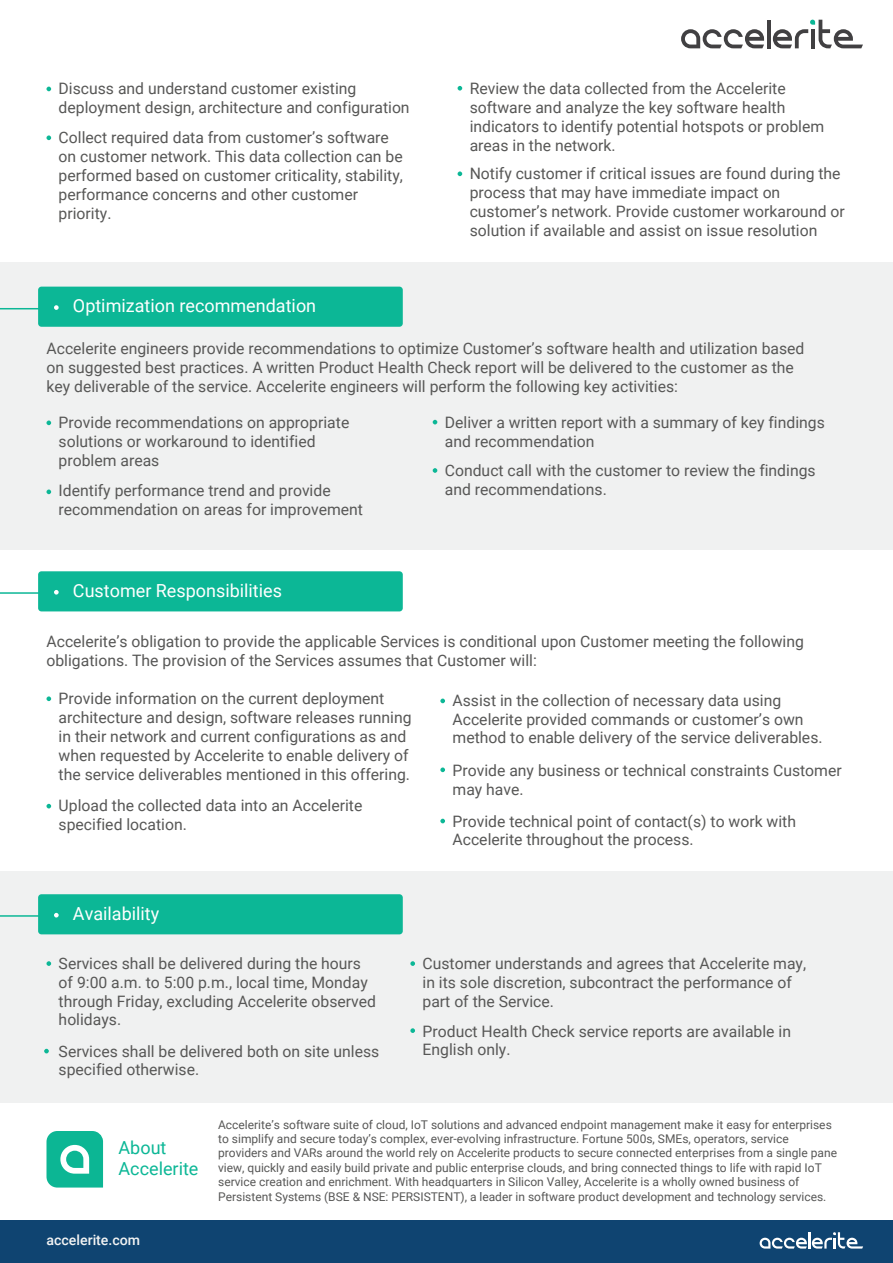
<style>
.page{position:relative;width:893px;height:1263px;background:#fff}
.page>*{position:absolute;margin:0;border:0;box-sizing:border-box;transform-origin:0 0}
.t1{font:18px "Roboto";color:#fff}
.t2{font:18px/21.6px "Roboto";color:#0cb796}
.t3{font:15.75px/18.9px "Roboto";color:#575756}
.t4{font:500 14.1px "Roboto";color:#f3f4f4}
.t5{font:12px/14.4px "Roboto";color:#575756}
</style>
<div class="page">
<div style="left:0;top:871px;width:893px;height:232px;background:#f0f1f1"></div>
<div style="left:0;top:262px;width:893px;height:287px;background:#f0f1f1"></div>
<div style="left:38px;top:287px;width:365px;height:40px;background:#0cb796;border-radius:3px"></div>
<svg style="left:47px;top:87px;width:4px;height:4px"></svg>
<svg style="left:47px;top:135px;width:4px;height:5px"></svg>
<svg style="left:458px;top:86px;width:4px;height:5px"></svg>
<svg style="left:458px;top:171px;width:4px;height:5px"></svg>
<div style="left:0;top:1220px;width:893px;height:43px;background:#0f4471"></div>
<svg style="left:760px;top:1232px;width:103px;height:16px"></svg>
<hr style="left:767px;top:20px;width:4px;height:28px;background:#414042">
<svg style="left:681px;top:29px;width:83px;height:19px"></svg>
<svg style="left:773px;top:20px;width:90px;height:28px"></svg>
<svg style="left:47px;top:420px;width:4px;height:5px"></svg>
<svg style="left:47px;top:489px;width:4px;height:5px"></svg>
<svg style="left:433px;top:420px;width:4px;height:4px"></svg>
<svg style="left:433px;top:468px;width:4px;height:5px"></svg>
<hr style="left:0;top:308px;width:63px;height:1px;background:#0cb796">
<svg style="left:54px;top:305px;width:5px;height:5px"></svg>
<div style="left:38px;top:571px;width:365px;height:40px;background:#0cb796;border-radius:3px"></div>
<hr style="left:0;top:592px;width:63px;height:2px;background:#0cb796">
<svg style="left:54px;top:590px;width:5px;height:5px"></svg>
<div style="left:38px;top:894px;width:365px;height:40px;background:#0cb796;border-radius:3px"></div>
<hr style="left:0;top:915px;width:63px;height:2px;background:#0cb796">
<svg style="left:54px;top:913px;width:5px;height:4px"></svg>
<svg style="left:44px;top:1049px;width:5px;height:4px"></svg>
<svg style="left:47px;top:961px;width:4px;height:5px"></svg>
<svg style="left:410px;top:961px;width:5px;height:5px"></svg>
<svg style="left:410px;top:1028px;width:5px;height:5px"></svg>
<svg style="left:47px;top:696px;width:4px;height:5px"></svg>
<svg style="left:47px;top:804px;width:4px;height:4px"></svg>
<svg style="left:440px;top:699px;width:5px;height:4px"></svg>
<svg style="left:440px;top:767px;width:5px;height:5px"></svg>
<svg style="left:440px;top:819px;width:5px;height:4px"></svg>
<svg style="left:47px;top:1131px;width:56px;height:56px;background:#33c1a5"></svg>
<p class="t3" style="left:59px;top:78px;width:352px">Discuss and understand customer existing deployment design, architecture and configuration</p>
<p class="t3" style="left:59px;top:127px;width:346px">Collect required data from customer’s software on customer network. This data collection can be performed based on customer criticality, stability, performance concerns and other customer priority.</p>
<p class="t1" style="left:73px;top:293px;width:245px">Optimization recommendation</p>
<p class="t3" style="left:470px;top:78px;width:356px">Review the data collected from the Accelerite software and analyze the key software health indicators to identify potential hotspots or problem areas in the network.</p>
<p class="t3" style="left:470px;top:163px;width:377px">Notify customer if critical issues are found during the process that may have immediate impact on customer’s network. Provide customer workaround or solution if available and assist on issue resolution</p>
<p class="t3" style="left:47px;top:338px;width:759px">Accelerite engineers provide recommendations to optimize Customer’s software health and utilization based on suggested best practices. A written Product Health Check report will be delivered to the customer as the key deliverable of the service. Accelerite engineers will perform the following key activities:</p>
<p class="t3" style="left:59px;top:412px;width:292px">Provide recommendations on appropriate solutions or workaround to identified problem areas</p>
<p class="t3" style="left:59px;top:481px;width:306px">Identify performance trend and provide recommendation on areas for improvement</p>
<p class="t3" style="left:445px;top:412px;width:381px">Deliver a written report with a summary of key findings and recommendation</p>
<p class="t3" style="left:445px;top:460px;width:372px">Conduct call with the customer to review the findings and recommendations.</p>
<p class="t1" style="left:73px;top:578px;width:211px">Customer Responsibilities</p>
<p class="t3" style="left:47px;top:631px;width:759px">Accelerite’s obligation to provide the applicable Services is conditional upon Customer meeting the following obligations. The provision of the Services assumes that Customer will:</p>
<p class="t3" style="left:59px;top:688px;width:354px">Provide information on the current deployment architecture and design, software releases running in their network and current configurations as and when requested by Accelerite to enable delivery of the service deliverables mentioned in this offering.</p>
<p class="t3" style="left:453px;top:690px;width:372px">Assist in the collection of necessary data using<br>Accelerite provided commands or customer’s own method to enable delivery of the service deliverables.</p>
<p class="t3" style="left:453px;top:760px;width:391px">Provide any business or technical constraints Customer may have.</p>
<p class="t3" style="left:453px;top:811px;width:345px">Provide technical point of contact(s) to work with<br>Accelerite throughout the process.</p>
<p class="t3" style="left:59px;top:796px;width:305px">Upload the collected data into an Accelerite specified location.</p>
<p class="t1" style="left:73px;top:900px;width:88px">Availability</p>
<p class="t3" style="left:59px;top:953px;width:319px">Services shall be delivered during the hours of 9:00 a.m. to 5:00 p.m., local time, Monday through Friday, excluding Accelerite observed holidays.</p>
<p class="t3" style="left:59px;top:1041px;width:322px">Services shall be delivered both on site unless specified otherwise.</p>
<p class="t3" style="left:423px;top:953px;width:385px">Customer understands and agrees that Accelerite may, in its sole discretion, subcontract the performance of part of the Service.</p>
<p class="t3" style="left:423px;top:1021px;width:370px">Product Health Check service reports are available in<br>English only.</p>
<p class="t2" style="left:119px;top:1136px;width:81px">About<br>Accelerite</p>
<p class="t4" style="left:47px;top:1229px;width:95px">accelerite.com</p>
<p class="t5" style="left:218px;top:1117px;width:620px">Accelerite’s software suite of cloud, IoT solutions and advanced endpoint management make it easy for enterprises to simplify and secure today’s complex, ever-evolving infrastructure. Fortune 500s, SMEs, operators, service providers and VARs around the world rely on Accelerite products to secure connected enterprises from a single pane view, quickly and easily build private and public enterprise clouds, and bring connected things to life with rapid IoT service creation and enrichment. With headquarters in Silicon Valley, Accelerite is a wholly owned business of Persistent Systems (BSE &amp; NSE: PERSISTENT), a leader in software product development and technology services.</p>
</div>
